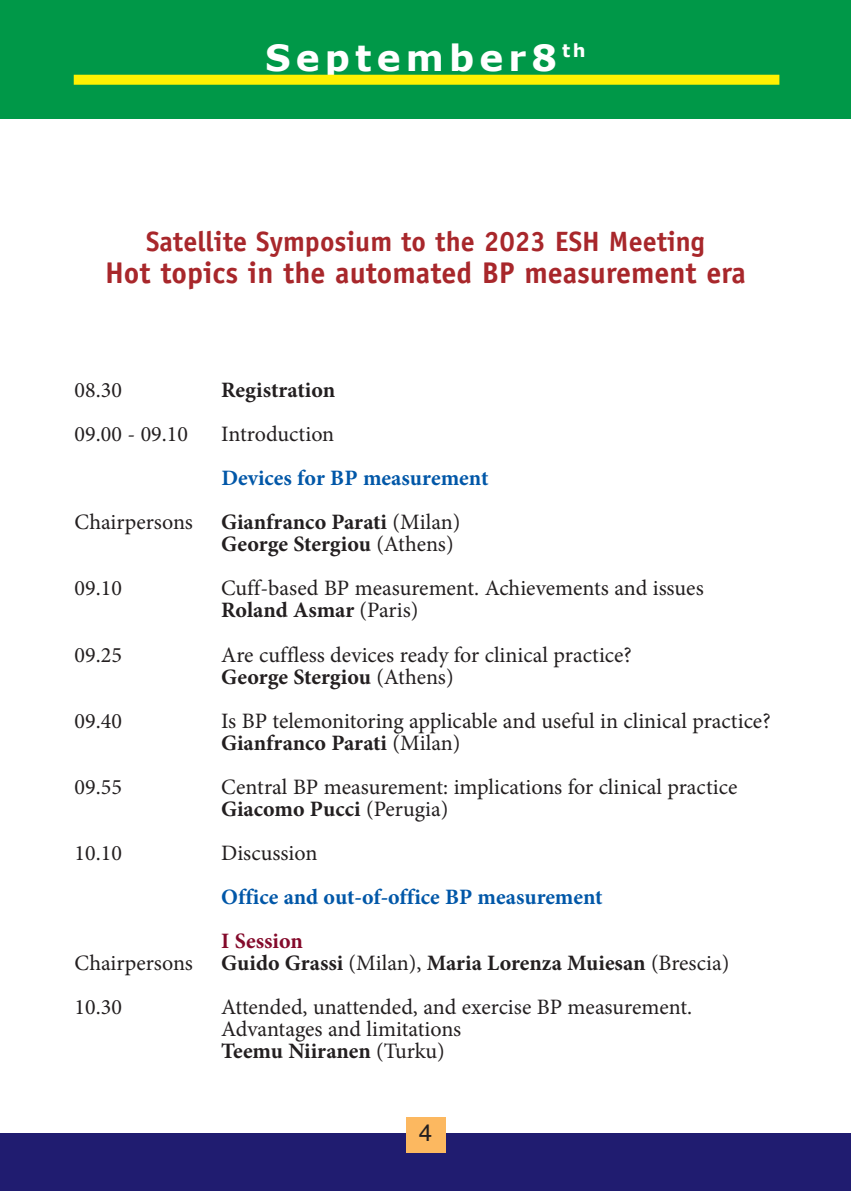
<style>
.page{position:relative;width:851px;height:1191px;background:#fff}
.page>*{position:absolute;margin:0;border:0;box-sizing:border-box;transform-origin:0 0}
.t1{font:700 36px "Verdana";letter-spacing:.14em;color:#fff}
.t2{font:700 30px "Officina Sans";color:#a8272b}
.t3{font:700 28px "Officina Sans";color:#a8272b}
.t4{font:24px "Helvetica";color:#231f20}
.t5{font:22px/22px "Minion Pro";color:#231f20}
.t6{font:700 22px/22px "Minion Pro";color:#231f20}
.t7{font:700 22px "Minion Pro";color:#0157a8}
.t8{font:700 22px "Minion Pro";color:#840a2b}
.s1{font-weight:400}
.s2{font-weight:700}
</style>
<div class="page">
<div style="left:0;top:0;width:850px;height:119px;background:#009848"></div>
<div style="left:74px;top:75px;width:705px;height:10px;background:#fff101"></div>
<div style="left:0;top:1132px;width:850px;height:59px;background:#201c70"></div>
<div style="left:406px;top:1117px;width:39px;height:35px;background:#fcb860"></div>
<h1 class="t1" style="left:265px;top:34px;width:322px">September8<sup>th</sup></h1>
<p class="t3" style="left:146px;top:231px;width:560px">Satellite Symposium to the 2023 ESH Meeting</p>
<h2 class="t2" style="left:105px;top:261px;width:642px">Hot topics in the automated BP measurement era</h2>
<p class="t5" style="left:75px;top:381px;width:49px">08.30</p>
<p class="t6" style="left:221px;top:381px;width:115px">Registration</p>
<p class="t5" style="left:75px;top:425px;width:115px">09.00 - 09.10</p>
<p class="t5" style="left:221px;top:425px;width:115px">Introduction</p>
<p class="t7" style="left:221px;top:470px;width:269px">Devices for BP measurement</p>
<p class="t5" style="left:75px;top:513px;width:120px">Chairpersons</p>
<p class="t6" style="left:221px;top:513px;width:241px">Gianfranco Parati <span class="s1">(Milan)<br></span>George Stergiou <span class="s1">(Athens)</span></p>
<p class="t5" style="left:75px;top:579px;width:49px">09.10</p>
<p class="t5" style="left:221px;top:579px;width:484px">Cuff-based BP measurement. Achievements and issues<br><span class="s2">Roland Asmar</span> (Paris)</p>
<p class="t5" style="left:75px;top:645px;width:49px">09.25</p>
<p class="t5" style="left:221px;top:645px;width:412px">Are cuffless devices ready for clinical practice?<br><span class="s2">George Stergiou</span> (Athens)</p>
<p class="t5" style="left:75px;top:711px;width:49px">09.40</p>
<p class="t5" style="left:221px;top:711px;width:551px">Is BP telemonitoring applicable and useful in clinical practice?<br><span class="s2">Gianfranco Parati</span> (Milan)</p>
<p class="t5" style="left:75px;top:777px;width:49px">09.55</p>
<p class="t5" style="left:221px;top:777px;width:517px">Central BP measurement: implications for clinical practice<br><span class="s2">Giacomo Pucci</span> (Perugia)</p>
<p class="t5" style="left:75px;top:843px;width:49px">10.10</p>
<p class="t5" style="left:221px;top:843px;width:98px">Discussion</p>
<p class="t7" style="left:221px;top:888px;width:383px">Office and out-of-office BP measurement</p>
<p class="t8" style="left:221px;top:932px;width:83px">I Session</p>
<p class="t5" style="left:75px;top:953px;width:120px">Chairpersons</p>
<p class="t6" style="left:221px;top:953px;width:509px">Guido Grassi <span class="s1">(Milan),</span> Maria Lorenza Muiesan <span class="s1">(Brescia)</span></p>
<p class="t5" style="left:75px;top:997px;width:49px">10.30</p>
<p class="t5" style="left:221px;top:997px;width:472px">Attended, unattended, and exercise BP measurement.<br>Advantages and limitations<br><span class="s2">Teemu Niiranen</span> (Turku)</p>
<p class="t4" style="left:419px;top:1122px;width:15px">4</p>
</div>
